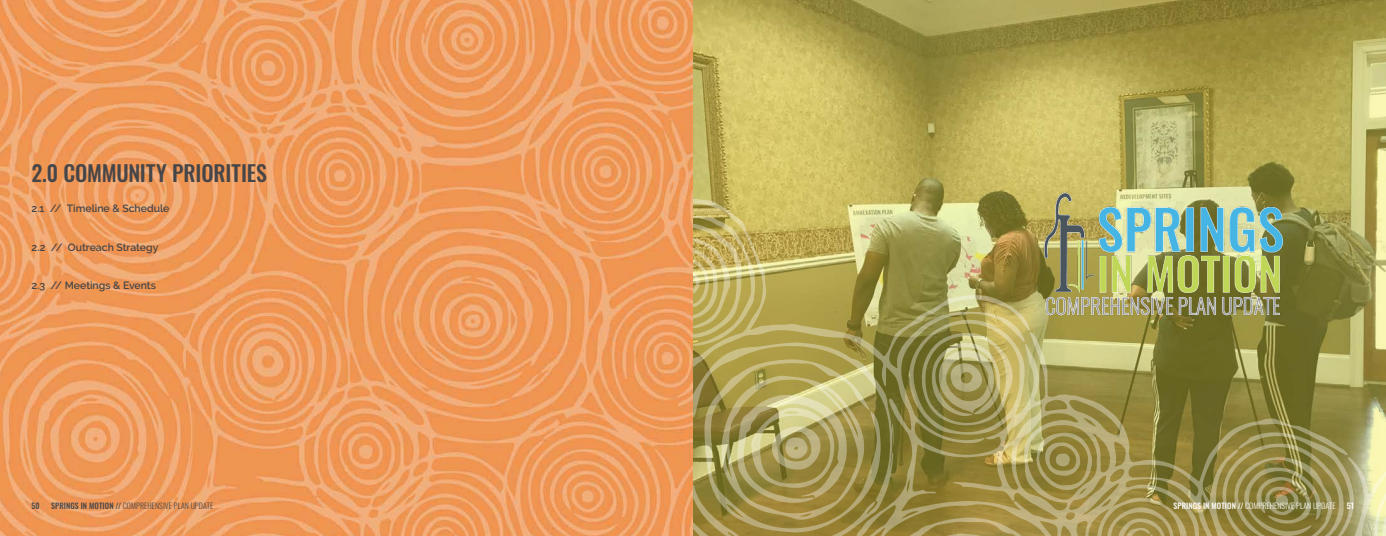
<style>
.page{position:relative;width:1386px;height:536px;background:#fff}
.page>*{position:absolute;margin:0;border:0;box-sizing:border-box;transform-origin:0 0}
.t1{font:500 21.88px "Oswald";letter-spacing:-.01em;color:#464649}
.t2{font:600 10.5px "Raleway";letter-spacing:-.005em;color:#464649}
.t3{font:300 7.88px "Oswald";letter-spacing:.015em;color:#464649}
.t4{font:300 7.88px "Oswald";letter-spacing:.015em;color:#fff}
.t5{font:500 7.88px "Oswald";color:#464649}
.t6{font:500 7.88px "Oswald";color:#fff}
.s1{font-weight:500}
</style>
<div class="page">
<img style="left:0;top:0;width:693px;height:536px">
<svg style="left:693px;top:0;width:693px;height:199px;background:#b6aa57"></svg>
<img style="left:1038px;top:189px;width:252px;height:10px">
<svg style="left:693px;top:199px;width:693px;height:337px;background:#a19958"></svg>
<h1 class="t1" style="left:32px;top:157px;width:237px">2.0 COMMUNITY PRIORITIES</h1>
<p class="t2" style="left:32px;top:202px;width:139px">2.1 // Timeline &amp; Schedule</p>
<p class="t2" style="left:32px;top:241px;width:129px">2.2 // Outreach Strategy</p>
<p class="t2" style="left:32px;top:279px;width:126px">2.3 // Meetings &amp; Events</p>
<p class="t5" style="left:32px;top:500px;width:10px">50</p>
<p class="t3" style="left:51px;top:500px;width:164px"><span class="s1">SPRINGS IN MOTION //</span> COMPREHENSIVE PLAN UPDATE</p>
<p class="t4" style="left:1173px;top:500px;width:164px"><span class="s1">SPRINGS IN MOTION //</span> COMPREHENSIVE PLAN UPDATE</p>
<p class="t6" style="left:1347px;top:500px;width:9px">51</p>
</div>
